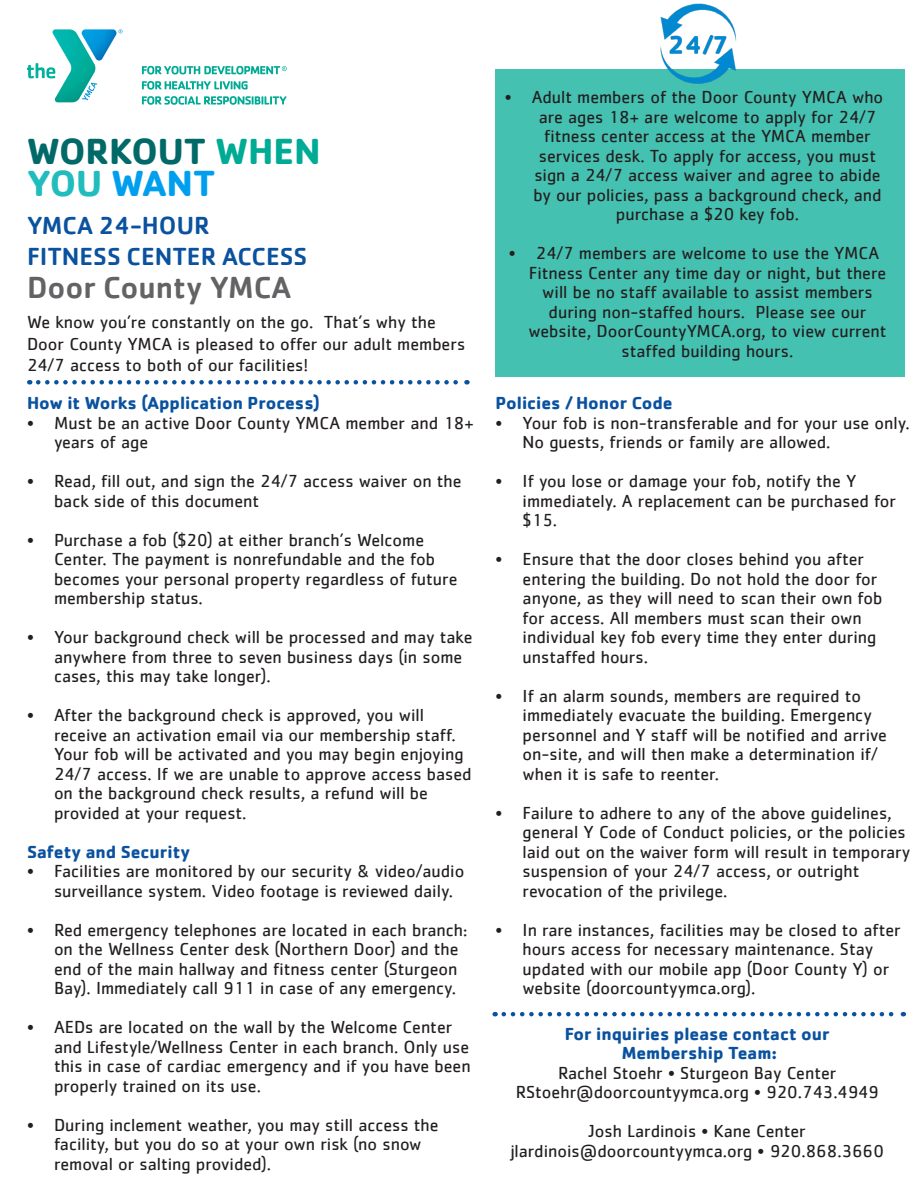
<style>
.page{position:relative;width:918px;height:1188px;background:#fff}
.page>*{position:absolute;margin:0;border:0;box-sizing:border-box;transform-origin:0 0}
.t1{font:700 37.5px "Cachet";color:#016a69}
.t2{font:700 37.5px "Cachet";color:#009fee}
.t3{font:500 31.5px "Cachet";color:#636366}
.t4{font:500 25.5px "Cachet";color:#0a529f}
.t5{font:18px/19.5px "Cachet";color:#231f20}
.t6{font:700 18px "Cachet";color:#0a529f}
.s1{color:#00ab95}
.s2{color:#21bdbd}
</style>
<div class="page">
<div style="left:496px;top:70px;width:409px;height:307px;background:#45c1b1"></div>
<svg style="left:27px;top:29px;width:95px;height:73px"></svg>
<svg style="left:504px;top:1012px;width:400px;height:4px"></svg>
<svg style="left:142px;top:81px;width:106px;height:9px"></svg>
<svg style="left:142px;top:96px;width:145px;height:9px"></svg>
<svg style="left:142px;top:66px;width:145px;height:9px"></svg>
<img style="left:652px;top:3px;width:94px;height:81px">
<svg style="left:38px;top:380px;width:429px;height:5px"></svg>
<p class="t1" style="left:27px;top:127px;width:295px">WORKOUT <span class="s1">WHEN</span></p>
<p class="t2" style="left:27px;top:159px;width:190px"><span class="s2">YOU</span> WANT</p>
<p class="t4" style="left:27px;top:210px;width:184px">YMCA 24-HOUR</p>
<p class="t4" style="left:27px;top:241px;width:282px">FITNESS CENTER ACCESS</p>
<p class="t3" style="left:27px;top:268px;width:266px">Door County YMCA</p>
<p class="t5" style="left:27px;top:311px;width:440px;line-height:21.6px">We know you’re constantly on the go. That’s why the<br>Door County YMCA is pleased to offer our adult members<br>24/7 access to both of our facilities!</p>
<p class="t6" style="left:27px;top:392px;width:294px">How it Works (Application Process)</p>
<p class="t5" style="left:54px;top:413px;width:421px;text-indent:-27px">• Must be an active Door County YMCA member and 18+ years of age</p>
<p class="t5" style="left:54px;top:471px;width:409px;text-indent:-27px">• Read, fill out, and sign the 24/7 access waiver on the back side of this document</p>
<p class="t5" style="left:54px;top:530px;width:405px;text-indent:-27px">• Purchase a fob ($20) at either branch’s Welcome Center. The payment is nonrefundable and the fob becomes your personal property regardless of future membership status.</p>
<p class="t5" style="left:54px;top:627px;width:420px;text-indent:-27px">• Your background check will be processed and may take anywhere from three to seven business days (in some cases, this may take longer).</p>
<p class="t5" style="left:54px;top:705px;width:419px;text-indent:-27px">• After the background check is approved, you will receive an activation email via our membership staff.<br>Your fob will be activated and you may begin enjoying 24/7 access. If we are unable to approve access based on the background check results, a refund will be provided at your request.</p>
<p class="t6" style="left:27px;top:840px;width:165px">Safety and Security</p>
<p class="t5" style="left:54px;top:861px;width:412px;text-indent:-27px">• Facilities are monitored by our security &amp; video/audio surveillance system. Video footage is reviewed daily.</p>
<p class="t5" style="left:54px;top:920px;width:415px;text-indent:-27px">• Red emergency telephones are located in each branch: on the Wellness Center desk (Northern Door) and the end of the main hallway and fitness center (Sturgeon Bay). Immediately call 911 in case of any emergency.</p>
<p class="t5" style="left:54px;top:1017px;width:418px;text-indent:-27px">• AEDs are located on the wall by the Welcome Center and Lifestyle/Wellness Center in each branch. Only use this in case of cardiac emergency and if you have been properly trained on its use.</p>
<p class="t5" style="left:54px;top:1115px;width:386px;text-indent:-27px">• During inclement weather, you may still access the facility, but you do so at your own risk (no snow removal or salting provided).</p>
<p class="t5" style="left:505px;top:87px;width:380px">• Adult members of the Door County YMCA who</p>
<p class="t5" style="left:539px;top:107px;width:339px">are ages 18+ are welcome to apply for 24/7</p>
<p class="t5" style="left:544px;top:126px;width:328px">fitness center access at the YMCA member</p>
<p class="t5" style="left:539px;top:146px;width:339px">services desk. To apply for access, you must</p>
<p class="t5" style="left:534px;top:165px;width:348px">sign a 24/7 access waiver and agree to abide</p>
<p class="t5" style="left:533px;top:185px;width:350px">by our policies, pass a background check, and</p>
<p class="t5" style="left:616px;top:204px;width:185px">purchase a $20 key fob.</p>
<p class="t5" style="left:509px;top:243px;width:372px">• 24/7 members are welcome to use the YMCA</p>
<p class="t5" style="left:529px;top:263px;width:359px">Fitness Center any time day or night, but there</p>
<p class="t5" style="left:542px;top:282px;width:332px">will be no staff available to assist members</p>
<p class="t5" style="left:549px;top:302px;width:319px">during non-staffed hours. Please see our</p>
<p class="t5" style="left:529px;top:321px;width:359px">website, DoorCountyYMCA.org, to view current</p>
<p class="t5" style="left:622px;top:341px;width:173px">staffed building hours.</p>
<p class="t6" style="left:496px;top:392px;width:179px">Policies / Honor Code</p>
<p class="t5" style="left:523px;top:413px;width:389px;text-indent:-27px">• Your fob is non-transferable and for your use only.<br>No guests, friends or family are allowed.</p>
<p class="t5" style="left:523px;top:471px;width:375px;text-indent:-27px">• If you lose or damage your fob, notify the Y immediately. A replacement can be purchased for $15.</p>
<p class="t5" style="left:523px;top:549px;width:361px;text-indent:-27px">• Ensure that the door closes behind you after entering the building. Do not hold the door for anyone, as they will need to scan their own fob for access. All members must scan their own individual key fob every time they enter during unstaffed hours.</p>
<p class="t5" style="left:523px;top:686px;width:366px;text-indent:-27px">• If an alarm sounds, members are required to immediately evacuate the building. Emergency personnel and Y staff will be notified and arrive on-site, and will then make a determination if/ when it is safe to reenter.</p>
<p class="t5" style="left:523px;top:803px;width:389px;text-indent:-27px">• Failure to adhere to any of the above guidelines, general Y Code of Conduct policies, or the policies laid out on the waiver form will result in temporary suspension of your 24/7 access, or outright revocation of the privilege.</p>
<p class="t5" style="left:523px;top:920px;width:380px;text-indent:-27px">• In rare instances, facilities may be closed to after hours access for necessary maintenance. Stay updated with our mobile app (Door County Y) or website (doorcountyymca.org).</p>
<p class="t6" style="left:565px;top:1022px;width:266px">For inquiries please contact our</p>
<p class="t6" style="left:622px;top:1041px;width:157px">Membership Team:</p>
<p class="t5" style="left:558px;top:1063px;width:280px">Rachel Stoehr • Sturgeon Bay Center</p>
<p class="t5" style="left:516px;top:1082px;width:365px">RStoehr@doorcountyymca.org • 920.743.4949</p>
<p class="t5" style="left:589px;top:1121px;width:219px">Josh Lardinois • Kane Center</p>
<p class="t5" style="left:510px;top:1141px;width:375px">jlardinois@doorcountyymca.org • 920.868.3660</p>
</div>
